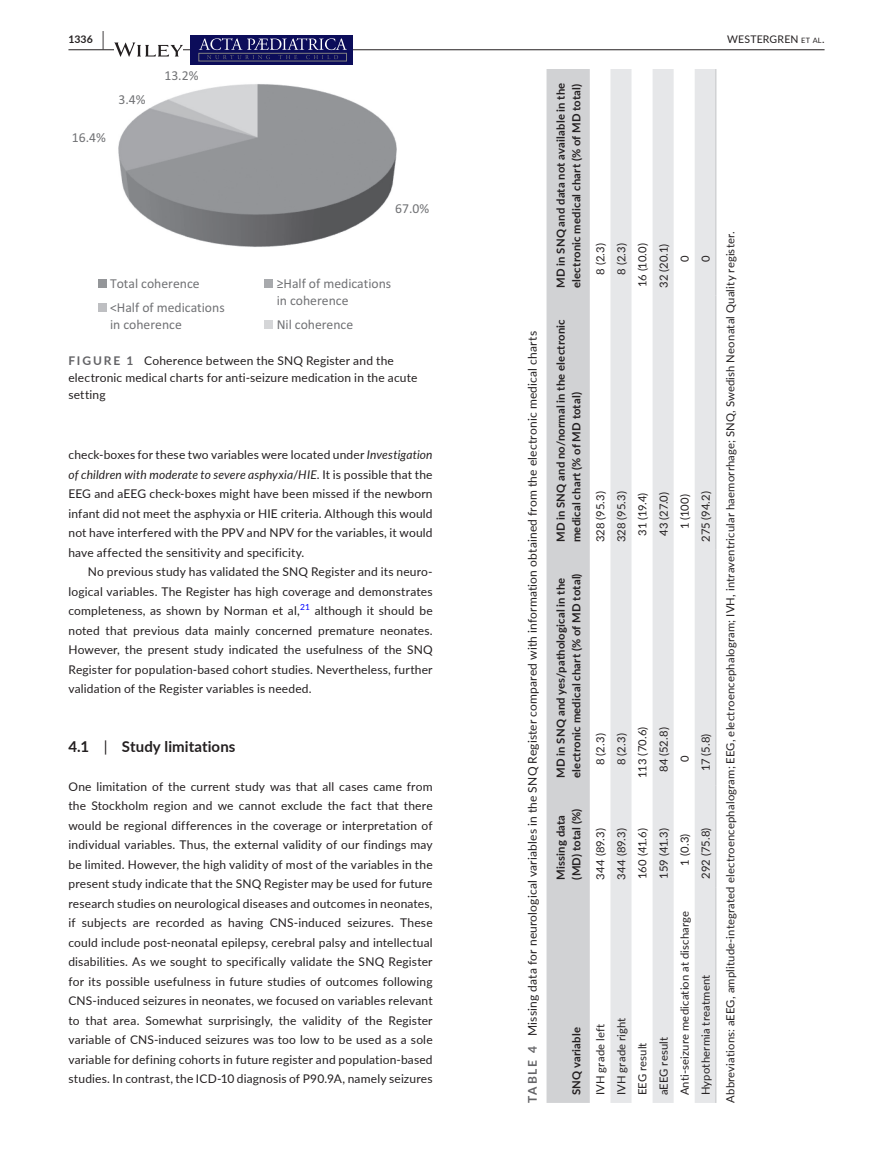
<style>
.page{position:relative;width:893px;height:1174px;background:#fff}
.page>*{position:absolute;margin:0;border:0;box-sizing:border-box;transform-origin:0 0}
.t1{font:700 15px "Lato";letter-spacing:.005em;color:#231f20}
.t2{font:13.65px/16.4px "Calibri";color:#717275}
.t3{font:12px/19.5px "Lato";letter-spacing:.015em;color:#231f20;text-align:justify}
.t4{font:11.25px "Lato";letter-spacing:.015em;color:#231f20}
.t5{font:700 11.25px/15.8px "Lato";letter-spacing:.02em;color:#231f20}
.t6{font:10.5px "Lato";letter-spacing:.02em;color:#231f20}
.t7{font:700 10.5px "Lato";color:#231f20}
.t8{font:8.4px "Lato";color:#00f}
.s1{font-size:19.5px}
.s2{font-size:7.35px}
.s3{font-weight:700;color:#636366}
.s4{font-style:italic}
.s5{font-weight:400}
</style>
<div class="page">
<hr style="left:68px;top:49px;width:756px;height:1px;background:#231f20">
<svg style="left:114px;top:42px;width:69px;height:15px"></svg>
<svg style="left:191px;top:35px;width:162px;height:30px;fill:#0c0d5a"></svg>
<svg style="left:199px;top:38px;width:148px;height:21px"></svg>
<img style="left:118px;top:84px;width:279px;height:163px">
<div style="left:98px;top:279px;width:8px;height:9px;background:#949699"></div>
<div style="left:264px;top:279px;width:9px;height:9px;background:#a8aaad"></div>
<div style="left:98px;top:303px;width:8px;height:9px;background:#bebfc2"></div>
<div style="left:264px;top:320px;width:9px;height:8px;background:#d5d6d8"></div>
<svg style="left:546px;top:69px;width:44px;height:1033px;fill:#d1d2d4"></svg>
<svg style="left:610px;top:69px;width:105px;height:1033px;fill:#e6e7e9"></svg>
<hr style="left:715px;top:887px;width:1px;height:215px;background:#d1d2d4">
<hr style="left:715px;top:785px;width:1px;height:102px;background:#d1d2d4">
<hr style="left:715px;top:549px;width:1px;height:236px;background:#d1d2d4">
<hr style="left:715px;top:295px;width:1px;height:254px;background:#d1d2d4">
<hr style="left:715px;top:69px;width:1px;height:226px;background:#d1d2d4">
<p class="t7" style="left:68px;top:31px;width:37px">1336 <span class="s1">|</span></p>
<p class="t6" style="left:727px;top:31px;width:99px">WESTERGREN <span class="s2">et al</span>.</p>
<p class="t2" style="left:72px;top:129px;width:36px">16.4%</p>
<p class="t2" style="left:118px;top:91px;width:29px">3.4%</p>
<p class="t2" style="left:164px;top:68px;width:36px">13.2%</p>
<p class="t2" style="left:395px;top:200px;width:36px">67.0%</p>
<p class="t2" style="left:110px;top:275px;width:91px">Total coherence</p>
<p class="t2" style="left:277px;top:275px;width:116px">≥Half of medications in coherence</p>
<p class="t2" style="left:110px;top:299px;width:116px">&lt;Half of medications in coherence</p>
<p class="t2" style="left:277px;top:316px;width:78px">Nil coherence</p>
<p class="t3" style="left:68px;top:352px;width:351px;line-height:16.5px;text-align:left"><span class="s3">FIGURE 1</span> Coherence between the SNQ Register and the electronic medical charts for anti-seizure medication in the acute setting</p>
<p class="t3" style="left:68px;top:444px;width:366px">check-boxes for these two variables were located under <span class="s4">Investigation of children with moderate to severe asphyxia</span>/<span class="s4">HIE</span>. It is possible that the EEG and aEEG check-boxes might have been missed if the newborn infant did not meet the asphyxia or HIE criteria. Although this would not have interfered with the PPV and NPV for the variables, it would have affected the sensitivity and specificity.</p>
<p class="t3" style="left:68px;top:561px;width:366px;text-indent:20px">No previous study has validated the SNQ Register and its neuro&shy;logical variables. The Register has high coverage and demonstrates completeness, as shown by Norman et al,</p>
<p class="t8" style="left:300px;top:601px;width:11px">21</p>
<p class="t3" style="left:68px;top:600px;width:366px;text-indent:246px">although it should be noted that previous data mainly concerned premature neonates.<br>However, the present study indicated the usefulness of the SNQ Register for population-based cohort studies. Nevertheless, further validation of the Register variables is needed.</p>
<p class="t1" style="left:68px;top:735px;width:169px">4.1 <span class="s5">|</span> Study limitations</p>
<p class="t3" style="left:68px;top:776px;width:366px">One limitation of the current study was that all cases came from the Stockholm region and we cannot exclude the fact that there would be regional differences in the coverage or interpretation of individual variables. Thus, the external validity of our findings may be limited. However, the high validity of most of the variables in the present study indicate that the SNQ Register may be used for future research studies on neurological diseases and outcomes in neonates, if subjects are recorded as having CNS-induced seizures. These could include post-neonatal epilepsy, cerebral palsy and intellectual disabilities. As we sought to specifically validate the SNQ Register for its possible usefulness in future studies of outcomes following CNS-induced seizures in neonates, we focused on variables relevant to that area. Somewhat surprisingly, the validity of the Register variable of CNS-induced seizures was too low to be used as a sole variable for defining cohorts in future register and population-based studies. In contrast, the ICD-10 diagnosis of P90.9A, namely seizures</p>
<p class="t3" style="left:522px;top:1102px;width:773px;rotate:-90deg"><span class="s3">TABLE 4</span> Missing data for neurological variables in the SNQ Register compared with information obtained from the electronic medical charts</p>
<p class="t5" style="left:552px;top:288px;width:207px;rotate:-90deg">MD in SNQ and data not available in the electronic medical chart (% of MD total)</p>
<p class="t5" style="left:552px;top:542px;width:224px;rotate:-90deg">MD in SNQ and no/normal in the electronic medical chart (% of MD total)</p>
<p class="t5" style="left:552px;top:778px;width:206px;rotate:-90deg">MD in SNQ and yes/pathological in the electronic medical chart (% of MD total)</p>
<p class="t5" style="left:552px;top:879px;width:72px;rotate:-90deg">Missing data (MD) total (%)</p>
<p class="t5" style="left:568px;top:1095px;width:70px;rotate:-90deg">SNQ variable</p>
<p class="t4" style="left:592px;top:275px;width:33px;rotate:-90deg">8 (2.3)</p>
<p class="t4" style="left:613px;top:275px;width:33px;rotate:-90deg">8 (2.3)</p>
<p class="t4" style="left:634px;top:287px;width:46px;rotate:-90deg">16 (10.0)</p>
<p class="t4" style="left:655px;top:288px;width:46px;rotate:-90deg">32 (20.1)</p>
<p class="t4" style="left:677px;top:262px;width:8px;rotate:-90deg">0</p>
<p class="t4" style="left:698px;top:262px;width:8px;rotate:-90deg">0</p>
<p class="t4" style="left:592px;top:542px;width:53px;rotate:-90deg">328 (95.3)</p>
<p class="t4" style="left:613px;top:542px;width:53px;rotate:-90deg">328 (95.3)</p>
<p class="t4" style="left:634px;top:535px;width:44px;rotate:-90deg">31 (19.4)</p>
<p class="t4" style="left:655px;top:536px;width:46px;rotate:-90deg">43 (27.0)</p>
<p class="t4" style="left:677px;top:529px;width:37px;rotate:-90deg">1 (100)</p>
<p class="t4" style="left:698px;top:542px;width:52px;rotate:-90deg">275 (94.2)</p>
<p class="t4" style="left:592px;top:765px;width:33px;rotate:-90deg">8 (2.3)</p>
<p class="t4" style="left:613px;top:765px;width:33px;rotate:-90deg">8 (2.3)</p>
<p class="t4" style="left:634px;top:778px;width:52px;rotate:-90deg">113 (70.6)</p>
<p class="t4" style="left:655px;top:772px;width:46px;rotate:-90deg">84 (52.8)</p>
<p class="t4" style="left:677px;top:762px;width:8px;rotate:-90deg">0</p>
<p class="t4" style="left:698px;top:771px;width:39px;rotate:-90deg">17 (5.8)</p>
<p class="t4" style="left:592px;top:879px;width:53px;rotate:-90deg">344 (89.3)</p>
<p class="t4" style="left:613px;top:879px;width:53px;rotate:-90deg">344 (89.3)</p>
<p class="t4" style="left:634px;top:879px;width:52px;rotate:-90deg">160 (41.6)</p>
<p class="t4" style="left:655px;top:878px;width:52px;rotate:-90deg">159 (41.3)</p>
<p class="t4" style="left:677px;top:865px;width:33px;rotate:-90deg">1 (0.3)</p>
<p class="t4" style="left:698px;top:879px;width:53px;rotate:-90deg">292 (75.8)</p>
<p class="t4" style="left:592px;top:1095px;width:73px;rotate:-90deg">IVH grade left</p>
<p class="t4" style="left:613px;top:1095px;width:79px;rotate:-90deg">IVH grade right</p>
<p class="t4" style="left:634px;top:1095px;width:54px;rotate:-90deg">EEG result</p>
<p class="t4" style="left:655px;top:1095px;width:60px;rotate:-90deg">aEEG result</p>
<p class="t4" style="left:677px;top:1095px;width:186px;rotate:-90deg">Anti-seizure medication at discharge</p>
<p class="t4" style="left:698px;top:1095px;width:122px;rotate:-90deg">Hypothermia treatment</p>
<p class="t4" style="left:722px;top:1102px;width:872px;rotate:-90deg">Abbreviations: aEEG, amplitude-integrated electroencephalogram; EEG, electroencephalogram; IVH, intraventricular haemorrhage; SNQ, Swedish Neonatal Quality register.</p>
</div>
